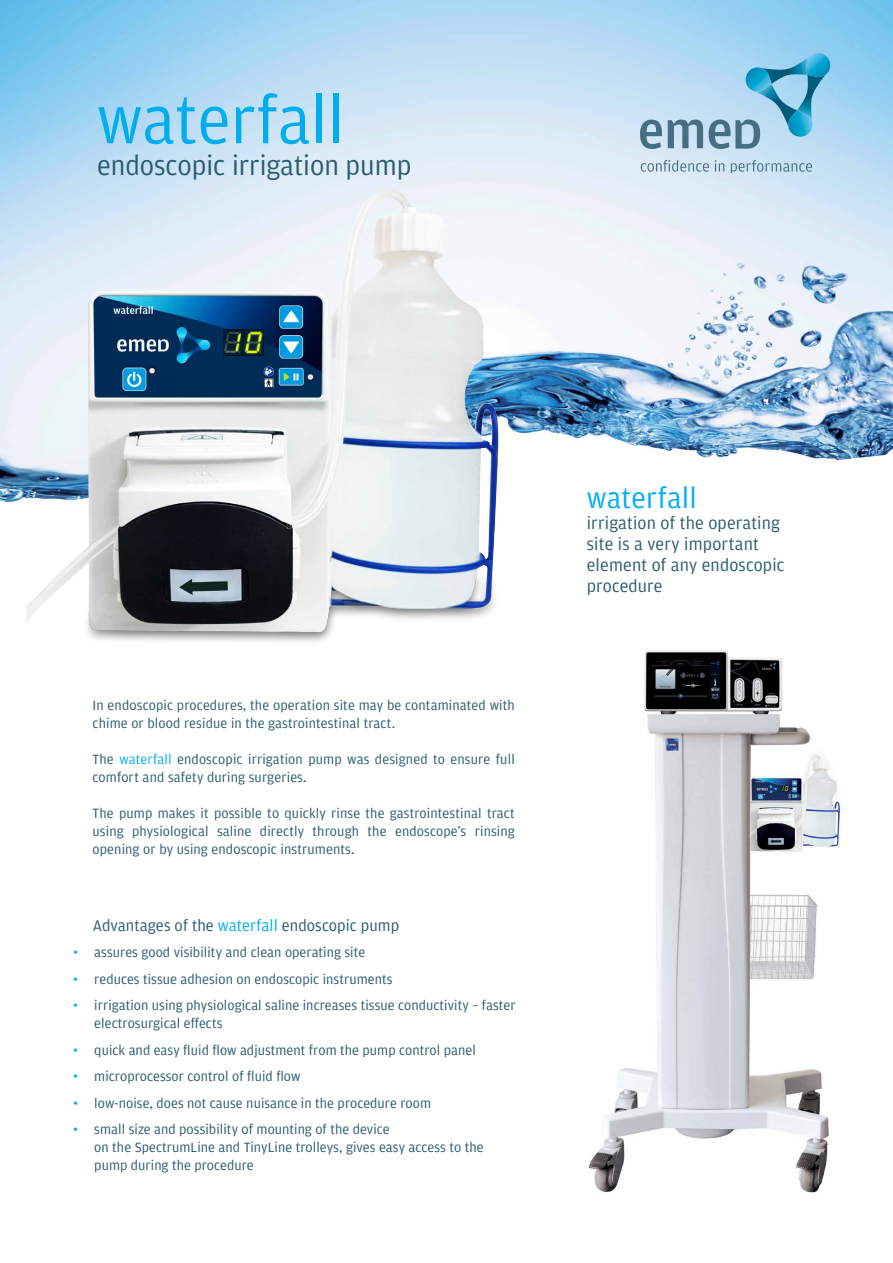
<style>
.page{position:relative;width:893px;height:1263px;background:#fff}
.page>*{position:absolute;margin:0;border:0;box-sizing:border-box;transform-origin:0 0}
.t1{font:69px "Amplitude CE";color:#00aeef}
.t2{font:30px "Amplitude Pl";letter-spacing:.01em;color:#00aeef}
.t3{font:28.5px "Amplitude Pl";color:#285b6e}
.t4{font:18px/21px "Amplitude Pl";letter-spacing:.01em;color:#285b6e}
.t5{font:16.5px "Amplitude Pl";letter-spacing:.005em;color:#285b6e}
.t6{font:14.25px/18px "Amplitude Pl";letter-spacing:.005em;color:#285b6e}
.s1{color:#00aeef}
.s2{font-family:"Amplitude CE";font-size:15px;color:#00b3f0}
</style>
<div class="page">
<img style="left:0;top:0;width:893px;height:503px">
<svg style="left:640px;top:120px;width:22px;height:29px"></svg>
<svg style="left:668px;top:120px;width:35px;height:28px"></svg>
<svg style="left:641px;top:160px;width:68px;height:12px"></svg>
<svg style="left:715px;top:160px;width:9px;height:11px"></svg>
<svg style="left:731px;top:160px;width:81px;height:13px"></svg>
<svg style="left:709px;top:53px;width:122px;height:96px;background:#88c2dd"></svg>
<img style="left:588px;top:650px;width:253px;height:543px">
<img style="left:27px;top:164px;width:489px;height:478px">
<h1 class="t1" style="left:97px;top:79px;width:249px">waterfall</h1>
<h3 class="t3" style="left:97px;top:149px;width:316px">endoscopic irrigation pump</h3>
<p class="t6" style="left:93px;top:696px;width:424px">In endoscopic procedures, the operation site may be contaminated with chime or blood residue in the gastrointestinal tract.</p>
<p class="t6" style="left:93px;top:750px;width:424px">The <span class="s1">waterfall</span> endoscopic irrigation pump was designed to ensure full comfort and safety during surgeries.</p>
<p class="t6" style="left:93px;top:804px;width:424px;text-align:justify">The pump makes it possible to quickly rinse the gastrointestinal tract using physiological saline directly through the endoscope’s rinsing opening or by using endoscopic instruments.</p>
<p class="t5" style="left:93px;top:916px;width:308px">Advantages of the <span class="s1">waterfall</span> endoscopic pump</p>
<p class="t6" style="left:73px;top:944px;width:294px"><span class="s2">•</span> assures good visibility and clean operating site</p>
<p class="t6" style="left:73px;top:970px;width:321px"><span class="s2">•</span> reduces tissue adhesion on endoscopic instruments</p>
<p class="t6" style="left:94px;top:997px;width:423px;text-indent:-21px"><span class="s2">•</span> irrigation using physiological saline increases tissue conductivity – faster electrosurgical effects</p>
<p class="t6" style="left:73px;top:1041px;width:404px"><span class="s2">•</span> quick and easy fluid flow adjustment from the pump control panel</p>
<p class="t6" style="left:73px;top:1068px;width:229px"><span class="s2">•</span> microprocessor control of fluid flow</p>
<p class="t6" style="left:73px;top:1094px;width:360px"><span class="s2">•</span> low-noise, does not cause nuisance in the procedure room</p>
<p class="t6" style="left:94px;top:1121px;width:391px;text-indent:-21px"><span class="s2">•</span> small size and possibility of mounting of the device<br>on the SpectrumLine and TinyLine trolleys, gives easy access to the pump during the procedure</p>
<h2 class="t2" style="left:587px;top:481px;width:112px">waterfall</h2>
<p class="t4" style="left:587px;top:512px;width:199px">irrigation of the operating site is a very important element of any endoscopic procedure</p>
</div>
